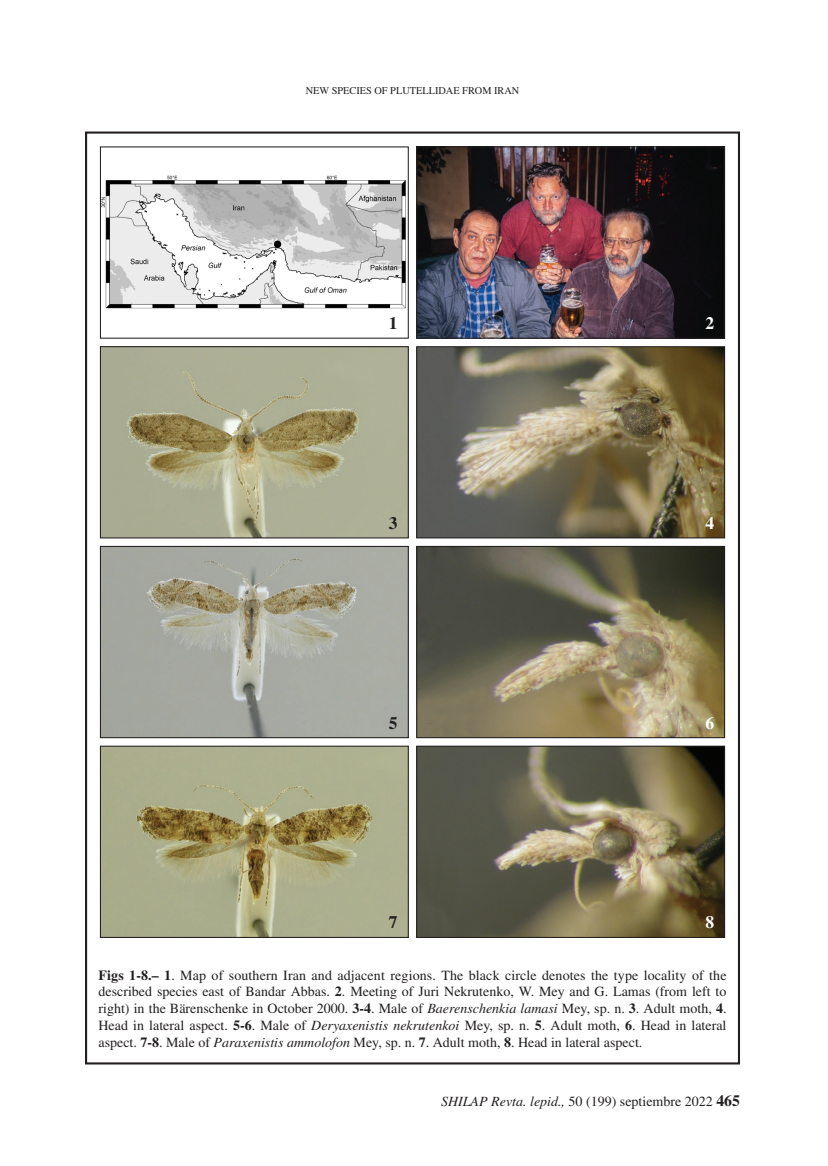
<style>
.page{position:relative;width:828px;height:1166px;background:#fff}
.page>*{position:absolute;margin:0;border:0;box-sizing:border-box;transform-origin:0 0}
.t1{font:700 17.5px "Times";color:#231f20}
.t2{font:700 17.5px "Times";color:#fff}
.t3{font:14px/16.8px "Times";color:#231f20;text-align:justify}
.t4{font:10.33px "Times";color:#231f20}
.s1{font-weight:700}
.s2{font-style:italic}
.s3{font-weight:700;font-size:15.75px}
</style>
<div class="page">
<img style="left:102px;top:175px;width:304px;height:134px">
<div style="left:100px;top:146px;width:309px;height:193px;border:1px solid #231f20"></div>
<img style="left:418px;top:148px;width:305px;height:189px">
<div style="left:416px;top:146px;width:309px;height:193px;border:1px solid #231f20"></div>
<img style="left:102px;top:348px;width:305px;height:188px">
<div style="left:100px;top:346px;width:309px;height:192px;border:1px solid #231f20"></div>
<img style="left:418px;top:348px;width:305px;height:188px">
<div style="left:416px;top:346px;width:309px;height:192px;border:1px solid #231f20"></div>
<img style="left:102px;top:548px;width:305px;height:188px">
<div style="left:100px;top:546px;width:309px;height:192px;border:1px solid #231f20"></div>
<img style="left:418px;top:548px;width:305px;height:188px">
<div style="left:416px;top:546px;width:309px;height:192px;border:1px solid #231f20"></div>
<img style="left:102px;top:747px;width:305px;height:189px">
<div style="left:100px;top:745px;width:309px;height:193px;border:1px solid #231f20"></div>
<img style="left:418px;top:747px;width:305px;height:189px">
<div style="left:416px;top:745px;width:309px;height:193px;border:1px solid #231f20"></div>
<p class="t4" style="left:306px;top:87px;width:215px">NEW SPECIES OF PLUTELLIDAE FROM IRAN</p>
<p class="t1" style="left:389px;top:317px;width:10px">1</p>
<p class="t2" style="left:705px;top:317px;width:10px">2</p>
<p class="t1" style="left:389px;top:516px;width:10px">3</p>
<p class="t2" style="left:705px;top:516px;width:10px">4</p>
<p class="t1" style="left:389px;top:716px;width:10px">5</p>
<p class="t2" style="left:705px;top:716px;width:10px">6</p>
<p class="t1" style="left:389px;top:916px;width:10px">7</p>
<p class="t2" style="left:705px;top:916px;width:10px">8</p>
<p class="t3" style="left:99px;top:967px;width:629px"><span class="s1">Figs 1-8.– 1</span>. Map of southern Iran and adjacent regions. The black circle denotes the type locality of the described species east of Bandar Abbas. <span class="s1">2</span>. Meeting of Juri Nekrutenko, W. Mey and G. Lamas (from left to right) in the Bärenschenke in October 2000. <span class="s1">3-4</span>. Male of <span class="s2">Baerenschenkia lamasi</span> Mey, sp. n. <span class="s1">3</span>. Adult moth, <span class="s1">4</span>.<br>Head in lateral aspect. <span class="s1">5-6</span>. Male of <span class="s2">Deryaxenistis nekrutenkoi</span> Mey, sp. n. <span class="s1">5</span>. Adult moth, <span class="s1">6</span>. Head in lateral aspect. <span class="s1">7-8</span>. Male of <span class="s2">Paraxenistis ammolofon</span> Mey, sp. n. <span class="s1">7</span>. Adult moth, <span class="s1">8</span>. Head in lateral aspect.</p>
<p class="t3" style="left:441px;top:1094px;width:300px"><span class="s2">SHILAP Revta. lepid.,</span> 50 (199) septiembre 2022 <span class="s3">465</span></p>
</div>
